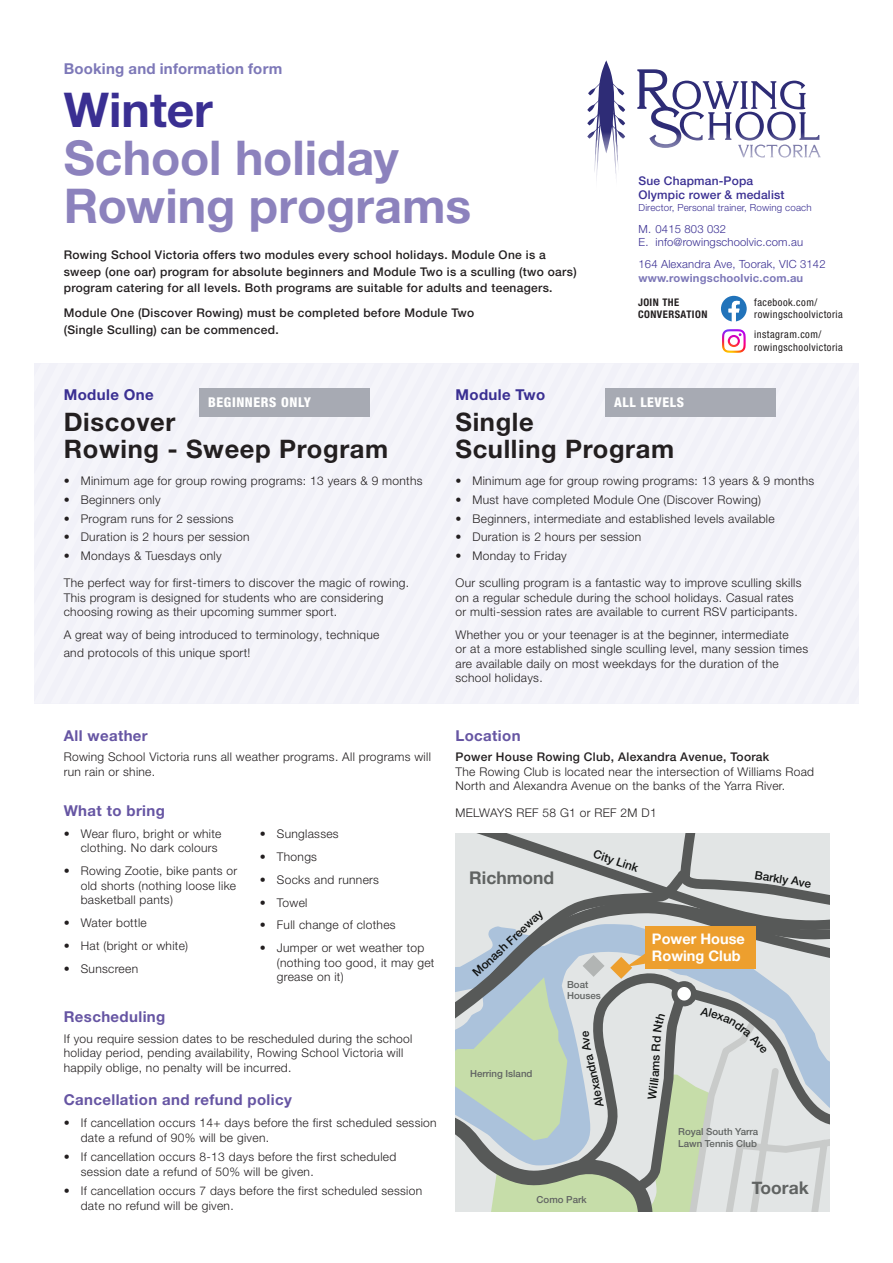
<style>
.page{position:relative;width:893px;height:1263px;background:#fff}
.page>*{position:absolute;margin:0;border:0;box-sizing:border-box;transform-origin:0 0}
.t1{font:700 48px/48px "Helvetica Neue LT Std";color:#8c82bd}
.t2{font:700 25.5px/27px "Helvetica Neue LT Std";letter-spacing:.025em;color:#231f20}
.t3{font:700 17.4px "Helvetica Neue";color:#606362}
.t4{font:700 15px "Helvetica Neue LT Std";letter-spacing:.025em;color:#6655a3}
.t5{font:700 15px "Helvetica Neue LT Std";letter-spacing:.015em;color:#7d78b8}
.t6{font:700 15px "Helvetica Neue LT Std";letter-spacing:.025em;color:#3a2f92}
.t7{font:700 14.55px/17.4px "Helvetica Neue";color:#fff}
.t8{font:800 condensed 13.5px "Helvetica Neue LT Std";letter-spacing:.045em;color:#fff}
.t9{font:300 12px/14.4px "Helvetica Neue LT Pro";letter-spacing:.025em;color:#231f20}
.t10{font:500 12px/16.5px "Helvetica Neue LT Std";letter-spacing:.025em;color:#231f20}
.t11{font:500 12px/14.4px "Helvetica Neue LT Std";letter-spacing:.015em;color:#3a2f92}
.t12{font:500 11.7px "Helvetica Neue LT Std";color:#101211}
.t13{font:300 11.25px/13.5px "Helvetica Neue LT Pro";letter-spacing:.015em;color:#3a2f92}
.t14{font:700 11.25px "Helvetica Neue LT Std";letter-spacing:.015em;color:#7d78b8}
.t15{font:condensed 10.5px/12.6px "Helvetica Neue LT Std";letter-spacing:.045em;color:#231f20}
.t16{font:700 condensed 10.5px/12.6px "Helvetica Neue LT Std";letter-spacing:.045em;color:#231f20}
.t17{font:500 9.75px/11.7px "Helvetica Neue LT Std";color:#606362}
.t18{font:300 9.75px "Helvetica Neue LT Pro";letter-spacing:.015em;color:#3a2f92}
.s1{color:#3a2f92}
</style>
<div class="page">
<svg style="left:587px;top:60px;width:38px;height:120px"></svg>
<svg style="left:637px;top:69px;width:184px;height:89px"></svg>
<div style="left:34px;top:363px;width:825px;height:341px;background:#f3f3f9"></div>
<div style="left:606px;top:388px;width:170px;height:28px;background:#a7aab3"></div>
<div style="left:200px;top:388px;width:170px;height:28px;background:#a7aab3"></div>
<svg style="left:721px;top:296px;width:26px;height:26px"></svg>
<img style="left:722px;top:329px;width:24px;height:24px">
<svg style="left:455px;top:833px;width:374px;height:379px;background:#c0c6be"></svg>
<p class="t5" style="left:64px;top:60px;width:220px">Booking and information form</p>
<p class="t1" style="left:64px;top:84px;width:409px"><span class="s1">Winter<br></span>School holiday<br>Rowing programs</p>
<p class="t10" style="left:64px;top:247px;width:514px">Rowing School Victoria offers two modules every school holidays. Module One is a sweep (one oar) program for absolute beginners and Module Two is a sculling (two oars) program catering for all levels. Both programs are suitable for adults and teenagers.</p>
<p class="t10" style="left:64px;top:305px;width:412px">Module One (Discover Rowing) must be completed before Module Two (Single Sculling) can be commenced.</p>
<p class="t11" style="left:638px;top:173px;width:147px">Sue Chapman-Popa<br>Olympic rower &amp; medalist</p>
<p class="t18" style="left:638px;top:201px;width:175px">Director, Personal trainer, Rowing coach</p>
<p class="t13" style="left:638px;top:222px;width:166px">M. 0415 803 032<br>E. info@rowingschoolvic.com.au</p>
<p class="t13" style="left:638px;top:257px;width:189px">164 Alexandra Ave, Toorak, VIC 3142</p>
<p class="t14" style="left:638px;top:271px;width:166px">www.rowingschoolvic.com.au</p>
<p class="t16" style="left:638px;top:296px;width:71px">JOIN THE<br>CONVERSATION</p>
<p class="t15" style="left:754px;top:296px;width:90px">facebook.com/ rowingschoolvictoria</p>
<p class="t15" style="left:754px;top:328px;width:90px">instagram.com/ rowingschoolvictoria</p>
<p class="t6" style="left:64px;top:385px;width:92px">Module One</p>
<p class="t2" style="left:64px;top:408px;width:326px">Discover<br>Rowing - Sweep Program</p>
<p class="t9" style="left:64px;top:474px;width:360px">• Minimum age for group rowing programs: 13 years &amp; 9 months</p>
<p class="t9" style="left:64px;top:492px;width:98px">• Beginners only</p>
<p class="t9" style="left:64px;top:511px;width:171px">• Program runs for 2 sessions</p>
<p class="t9" style="left:64px;top:530px;width:187px">• Duration is 2 hours per session</p>
<p class="t9" style="left:64px;top:548px;width:159px">• Mondays &amp; Tuesdays only</p>
<p class="t9" style="left:64px;top:575px;width:347px">The perfect way for first-timers to discover the magic of rowing.<br>This program is designed for students who are considering choosing rowing as their upcoming summer sport.</p>
<p class="t9" style="left:64px;top:625px;width:317px;line-height:18px">A great way of being introduced to terminology, technique and protocols of this unique sport!</p>
<p class="t6" style="left:455px;top:385px;width:91px">Module Two</p>
<p class="t2" style="left:455px;top:408px;width:220px">Single<br>Sculling Program</p>
<p class="t9" style="left:455px;top:474px;width:360px">• Minimum age for group rowing programs: 13 years &amp; 9 months</p>
<p class="t9" style="left:455px;top:492px;width:307px">• Must have completed Module One (Discover Rowing)</p>
<p class="t9" style="left:455px;top:511px;width:321px">• Beginners, intermediate and established levels available</p>
<p class="t9" style="left:455px;top:530px;width:187px">• Duration is 2 hours per session</p>
<p class="t9" style="left:455px;top:548px;width:113px">• Monday to Friday</p>
<p class="t9" style="left:455px;top:575px;width:347px">Our sculling program is a fantastic way to improve sculling skills on a regular schedule during the school holidays. Casual rates or multi-session rates are available to current RSV participants.</p>
<p class="t9" style="left:455px;top:627px;width:354px">Whether you or your teenager is at the beginner, intermediate<br>or at a more established single sculling level, many session times are available daily on most weekdays for the duration of the school holidays.</p>
<p class="t8" style="left:208px;top:394px;width:104px">BEGINNERS ONLY</p>
<p class="t8" style="left:614px;top:394px;width:71px">ALL LEVELS</p>
<p class="t4" style="left:64px;top:726px;width:85px">All weather</p>
<p class="t9" style="left:64px;top:750px;width:369px">Rowing School Victoria runs all weather programs. All programs will run rain or shine.</p>
<p class="t4" style="left:64px;top:802px;width:103px">What to bring</p>
<p class="t9" style="left:81px;top:826px;width:142px;text-indent:-17px">• Wear fluro, bright or white clothing. No dark colours</p>
<p class="t9" style="left:81px;top:863px;width:158px;text-align:justify;text-indent:-17px">• Rowing Zootie, bike pants or old shorts (nothing loose like basketball pants)</p>
<p class="t9" style="left:64px;top:915px;width:84px">• Water bottle</p>
<p class="t9" style="left:64px;top:938px;width:126px">• Hat (bright or white)</p>
<p class="t9" style="left:64px;top:961px;width:76px">• Sunscreen</p>
<p class="t9" style="left:260px;top:826px;width:80px">• Sunglasses</p>
<p class="t9" style="left:260px;top:849px;width:59px">• Thongs</p>
<p class="t9" style="left:260px;top:872px;width:121px">• Socks and runners</p>
<p class="t9" style="left:260px;top:895px;width:49px">• Towel</p>
<p class="t9" style="left:260px;top:918px;width:137px">• Full change of clothes</p>
<p class="t9" style="left:277px;top:941px;width:159px;text-indent:-17px">• Jumper or wet weather top (nothing too good, it may get grease on it)</p>
<p class="t4" style="left:64px;top:1007px;width:103px">Rescheduling</p>
<p class="t9" style="left:64px;top:1031px;width:350px">If you require session dates to be rescheduled during the school holiday period, pending availability, Rowing School Victoria will happily oblige, no penalty will be incurred.</p>
<p class="t4" style="left:64px;top:1091px;width:230px">Cancellation and refund policy</p>
<p class="t9" style="left:81px;top:1115px;width:357px;line-height:15px;text-indent:-17px">• If cancellation occurs 14+ days before the first scheduled session date a refund of 90% will be given.</p>
<p class="t9" style="left:81px;top:1149px;width:317px;line-height:15px;text-indent:-17px">• If cancellation occurs 8-13 days before the first scheduled session date a refund of 50% will be given.</p>
<p class="t9" style="left:81px;top:1183px;width:343px;line-height:15px;text-indent:-17px">• If cancellation occurs 7 days before the first scheduled session date no refund will be given.</p>
<p class="t4" style="left:455px;top:726px;width:67px">Location</p>
<p class="t10" style="left:455px;top:749px;width:315px">Power House Rowing Club, Alexandra Avenue, Toorak</p>
<p class="t9" style="left:455px;top:764px;width:360px">The Rowing Club is located near the intersection of Williams Road<br>North and Alexandra Avenue on the banks of the Yarra River.</p>
<p class="t9" style="left:455px;top:806px;width:203px">MELWAYS REF 58 G1 or REF 2M D1</p>
<p class="t3" style="left:469px;top:867px;width:86px">Richmond</p>
<p class="t12" style="left:469px;top:969px;width:93px;rotate:-43deg">Monash Freeway</p>
<p class="t12" style="left:596px;top:846px;width:48px;rotate:19deg">City Link</p>
<p class="t12" style="left:756px;top:868px;width:59px;rotate:9deg">Barkly Ave</p>
<p class="t17" style="left:567px;top:978px;width:35px">Boat<br>Houses</p>
<p class="t7" style="left:652px;top:929px;width:94px">Power House<br>Rowing Club</p>
<p class="t17" style="left:470px;top:1067px;width:64px">Herring Island</p>
<p class="t17" style="left:537px;top:1194px;width:52px">Como Park</p>
<p class="t12" style="left:645px;top:1098px;width:24px;rotate:-82deg">Willi</p>
<p class="t17" style="left:678px;top:1126px;width:82px">Royal South Yarra<br>Lawn Tennis Club</p>
<p class="t3" style="left:752px;top:1176px;width:58px">Toorak</p>
</div>
